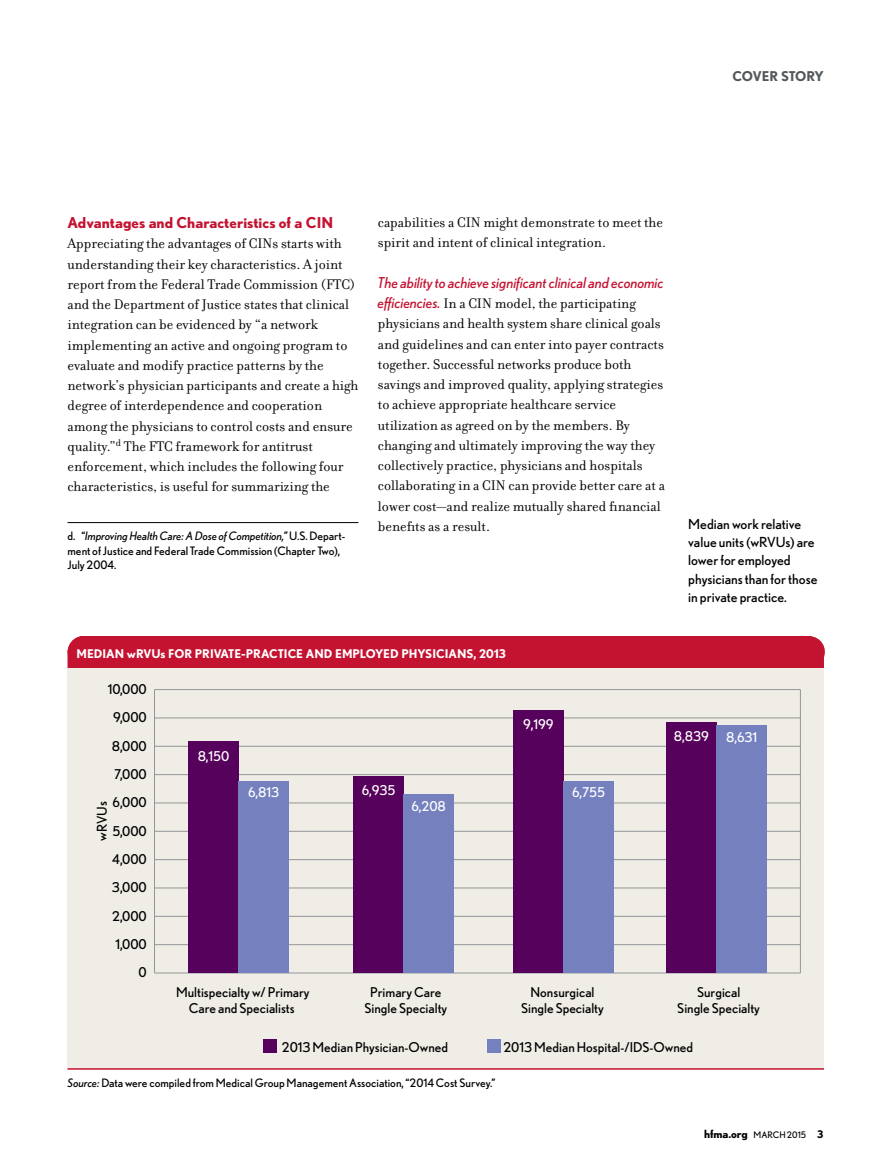
<style>
.page{position:relative;width:878px;height:1175px;background:#fff}
.page>*{position:absolute;margin:0;border:0;box-sizing:border-box;transform-origin:0 0}
.t1{font:15px/20.2px "Filosofia";color:#000}
.t2{font:italic 15px "Nobel";color:#c41231}
.t3{font:700 15px "Nobel";color:#c41231}
.t4{font:13.8px/18.3px "Nobel";color:#000}
.t5{font:13.5px/28.3px "Nobel";color:#000;text-align:center}
.t6{font:13.5px "Nobel";color:#fff}
.t7{font:700 13.5px "Nobel";letter-spacing:-.025em;color:#52575b}
.t8{font:13.5px "Nobel";color:#010101}
.t9{font:700 12px "Nobel";color:#fff}
.t10{font:11.7px/14.5px "Nobel";color:#000}
.t11{font:9px "Nobel";color:#000}
.s1{font-style:italic}
.s2{font-family:"Nobel";font-style:italic;color:#c41231}
.s3{font-weight:700;font-size:11.25px}
.s4{font-weight:700;font-size:10.5px}
</style>
<div class="page">
<hr style="left:68px;top:522px;width:290px;height:1px;background:#000">
<div style="left:84px;top:636px;width:724px;height:14px;background:#c41231"></div>
<hr style="left:83px;top:636px;width:1px;height:31px;background:#c41231">
<hr style="left:808px;top:636px;width:1px;height:31px;background:#c41231">
<div style="left:68px;top:650px;width:756px;height:18px;background:#c41231"></div>
<div style="left:68px;top:668px;width:756px;height:401px;background:#efede6"></div>
<hr style="left:68px;top:1068px;width:756px;height:1px;background:#c41231">
<hr style="left:154px;top:689px;width:646px;height:1px;background:#939598">
<hr style="left:154px;top:717px;width:646px;height:1px;background:#939598">
<hr style="left:154px;top:746px;width:646px;height:1px;background:#939598">
<hr style="left:154px;top:774px;width:646px;height:1px;background:#939598">
<hr style="left:154px;top:802px;width:646px;height:1px;background:#939598">
<hr style="left:154px;top:831px;width:646px;height:1px;background:#939598">
<hr style="left:154px;top:887px;width:646px;height:1px;background:#939598">
<hr style="left:154px;top:859px;width:646px;height:1px;background:#939598">
<hr style="left:154px;top:944px;width:646px;height:1px;background:#939598">
<hr style="left:154px;top:916px;width:646px;height:1px;background:#939598">
<hr style="left:154px;top:972px;width:646px;height:1px;background:#939598">
<hr style="left:154px;top:689px;width:1px;height:284px;background:#939598">
<hr style="left:800px;top:689px;width:1px;height:284px;background:#939598">
<div style="left:188px;top:741px;width:50px;height:232px;background:#56015b"></div>
<div style="left:264px;top:1039px;width:13px;height:13px;background:#56015b"></div>
<div style="left:487px;top:1039px;width:13px;height:13px;background:#7581bf"></div>
<div style="left:238px;top:781px;width:51px;height:192px;background:#7581bf"></div>
<div style="left:353px;top:776px;width:50px;height:197px;background:#56015b"></div>
<div style="left:403px;top:795px;width:51px;height:178px;background:#7581bf"></div>
<div style="left:513px;top:710px;width:50px;height:263px;background:#56015b"></div>
<div style="left:563px;top:781px;width:50px;height:192px;background:#7581bf"></div>
<div style="left:666px;top:722px;width:50px;height:251px;background:#56015b"></div>
<div style="left:716px;top:725px;width:50px;height:248px;background:#7581bf"></div>
<p class="t7" style="left:732px;top:68px;width:93px">COVER STORY</p>
<p class="t3" style="left:68px;top:214px;width:267px">Advantages and Characteristics of a CIN</p>
<p class="t1" style="left:67px;top:234px;width:292px">Appreciating the advantages of CINs starts with understanding their key characteristics. A joint report from the Federal Trade Commission (FTC) and the Department of Justice states that clinical integration can be evidenced by “a network implementing an active and ongoing program to evaluate and modify practice patterns by the network’s physician participants and create a high degree of interdependence and cooperation among the physicians to control costs and ensure quality.”<sup>d</sup> The FTC framework for antitrust enforcement, which includes the following four characteristics, is useful for summarizing the</p>
<p class="t10" style="left:68px;top:529px;width:279px">d. “<span class="s1">Improving Health Care: A Dose of Competition,”</span> U.S. Depart&shy;ment of Justice and Federal Trade Commission (Chapter Two),<br>July 2004.</p>
<p class="t1" style="left:378px;top:212px;width:286px">capabilities a CIN might demonstrate to meet the spirit and intent of clinical integration.</p>
<p class="t2" style="left:378px;top:273px;width:287px">The ability to achieve significant clinical and economic</p>
<p class="t1" style="left:378px;top:293px;width:288px"><span class="s2">efficiencies.</span> In a CIN model, the participating physicians and health system share clinical goals and guidelines and can enter into payer contracts together. Successful networks produce both savings and improved quality, applying strategies to achieve appropriate healthcare service utilization as agreed on by the members. By changing and ultimately improving the way they collectively practice, physicians and hospitals collaborating in a CIN can provide better care at a lower cost—and realize mutually shared financial benefits as a result.</p>
<p class="t4" style="left:688px;top:514px;width:131px">Median work relative value units (wRVUs) are lower for employed physicians than for those in private practice.</p>
<p class="t9" style="left:76px;top:646px;width:431px">MEDIAN wRVUs FOR PRIVATE-PRACTICE AND EMPLOYED PHYSICIANS, 2013</p>
<p class="t5" style="left:108px;top:674px;width:41px;text-align:justify">10,000<br>9,000<br>8,000</p>
<p class="t5" style="left:114px;top:759px;width:34px">7,000</p>
<p class="t5" style="left:113px;top:788px;width:36px">6,000</p>
<p class="t8" style="left:94px;top:840px;width:41px;rotate:-90deg">wRVUs</p>
<p class="t5" style="left:112px;top:816px;width:36px;text-align:right">5,000<br>4,000<br>3,000<br>2,000<br>1,000<br>0</p>
<p class="t6" style="left:198px;top:748px;width:33px">8,150</p>
<p class="t6" style="left:248px;top:784px;width:33px">6,813</p>
<p class="t6" style="left:361px;top:782px;width:35px">6,935</p>
<p class="t6" style="left:411px;top:798px;width:36px">6,208</p>
<p class="t6" style="left:523px;top:716px;width:32px">9,199</p>
<p class="t6" style="left:572px;top:784px;width:34px">6,755</p>
<p class="t6" style="left:674px;top:728px;width:37px">8,839</p>
<p class="t6" style="left:726px;top:729px;width:33px">8,631</p>
<p class="t5" style="left:176px;top:983px;width:135px;line-height:16.2px">Multispecialty w/ Primary<br>Care and Specialists</p>
<p class="t5" style="left:364px;top:983px;width:84px;line-height:16.2px">Primary Care<br>Single Specialty</p>
<p class="t5" style="left:521px;top:983px;width:84px;line-height:16.2px">Nonsurgical<br>Single Specialty</p>
<p class="t5" style="left:677px;top:983px;width:84px;line-height:16.2px">Surgical<br>Single Specialty</p>
<p class="t5" style="left:282px;top:1032px;width:168px">2013 Median Physician-Owned</p>
<p class="t5" style="left:503px;top:1032px;width:191px">2013 Median Hospital-/IDS-Owned</p>
<p class="t10" style="left:68px;top:1075px;width:429px"><span class="s1">Source:</span> Data were compiled from Medical Group Management Association, “2014 Cost Survey.”</p>
<p class="t11" style="left:704px;top:1129px;width:121px"><span class="s3">hfma.org</span> March 2015 <span class="s4">3</span></p>
</div>
